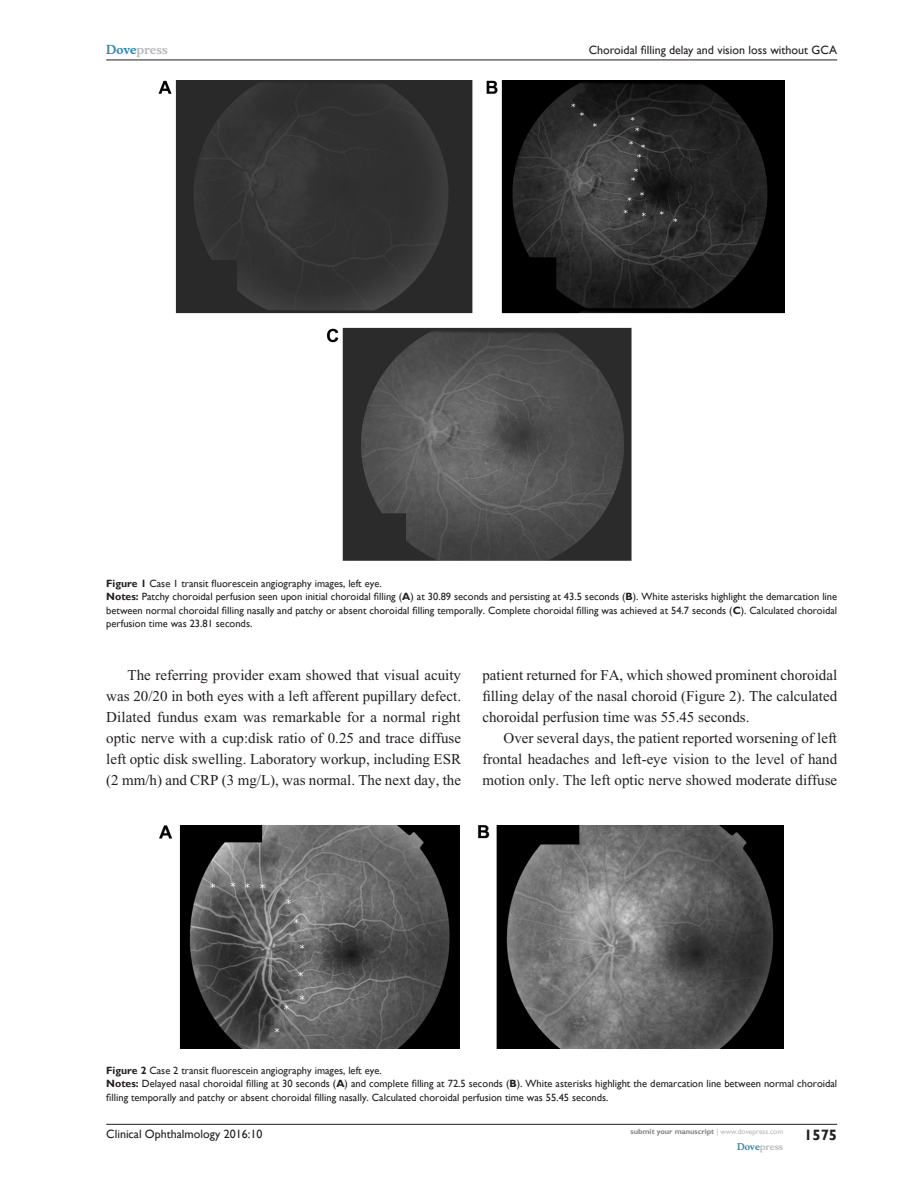
<style>
.page{position:relative;width:918px;height:1188px;background:#fff}
.page>*{position:absolute;margin:0;border:0;box-sizing:border-box;transform-origin:0 0}
.Tx{font:15px/21px "Times New Roman";color:#231f20;text-align:justify}
.RunFolio-R{font:700 15px "Gill Sans";color:#231f20}
.RunH-R{font:12px "Gill Sans";color:#231f20}
.RunF-R{font:12px "Gill Sans";color:#231f20}
.RunH-Brand-R{font:700 12px "Musee";color:#b8b9bc}
.FigSNRI{font:10.5px/13.5px "Gill Sans";color:#231f20;text-align:justify}
.FigC{font:10.5px "Gill Sans";color:#231f20}
.RunF-Brand-R{font:700 9px "Musee";color:#b8b9bc}
.RunF-SubmityourMS-R{font:700 7.5px "Gill Sans";color:#808285}
.s1{color:#3485ae}
.s2{font-weight:700}
.s3{font-weight:400;color:#b8b9bc}
</style>
<div class="page">
<hr style="left:106px;top:1124px;width:731px;height:1px;background:#231f20">
<hr style="left:106px;top:60px;width:731px;height:1px;background:#231f20">
<img style="left:158px;top:81px;width:627px;height:479px">
<img style="left:160px;top:826px;width:623px;height:222px">
<p class="RunH-Brand-R" style="left:106px;top:43px;width:63px"><span class="s1">Dove</span>press</p>
<p class="RunH-R" style="left:589px;top:43px;width:250px">Choroidal filling delay and vision loss without GCA</p>
<p class="FigC" style="left:106px;top:577px;width:277px"><span class="s2">Figure 1</span> Case 1 transit fluorescein angiography images, left eye.</p>
<p class="FigSNRI" style="left:106px;top:590px;width:732px"><span class="s2">Notes:</span> Patchy choroidal perfusion seen upon initial choroidal filling (<span class="s2">A</span>) at 30.89 seconds and persisting at 43.5 seconds (<span class="s2">B</span>). White asterisks highlight the demarcation line between normal choroidal filling nasally and patchy or absent choroidal filling temporally. Complete choroidal filling was achieved at 54.7 seconds (<span class="s2">C</span>). Calculated choroidal perfusion time was 23.81 seconds.</p>
<p class="Tx" style="left:106px;top:664px;width:356px;text-indent:21px">The referring provider exam showed that visual acuity was 20/20 in both eyes with a left afferent pupillary defect.<br>Dilated fundus exam was remarkable for a normal right optic nerve with a cup:disk ratio of 0.25 and trace diffuse left optic disk swelling. Laboratory workup, including ESR (2 mm/h) and CRP (3 mg/L), was normal. The next day, the</p>
<p class="Tx" style="left:482px;top:664px;width:356px">patient returned for FA, which showed prominent choroidal filling delay of the nasal choroid (Figure 2). The calculated choroidal perfusion time was 55.45 seconds.</p>
<p class="Tx" style="left:482px;top:727px;width:356px;text-indent:21px">Over several days, the patient reported worsening of left frontal headaches and left-eye vision to the level of hand motion only. The left optic nerve showed moderate diffuse</p>
<p class="FigC" style="left:106px;top:1064px;width:277px"><span class="s2">Figure 2</span> Case 2 transit fluorescein angiography images, left eye.</p>
<p class="FigSNRI" style="left:106px;top:1077px;width:732px"><span class="s2">Notes:</span> Delayed nasal choroidal filling at 30 seconds (<span class="s2">A</span>) and complete filling at 72.5 seconds (<span class="s2">B</span>). White asterisks highlight the demarcation line between normal choroidal filling temporally and patchy or absent choroidal filling nasally. Calculated choroidal perfusion time was 55.45 seconds.</p>
<p class="RunF-R" style="left:106px;top:1127px;width:158px">Clinical Ophthalmology 2016:10</p>
<p class="RunF-SubmityourMS-R" style="left:631px;top:1127px;width:154px">submit your manuscript <span class="s3">| www.dovepress.com</span></p>
<p class="RunF-Brand-R" style="left:737px;top:1141px;width:48px"><span class="s1">Dove</span>press</p>
<p class="RunFolio-R" style="left:804px;top:1126px;width:35px">1575</p>
</div>
